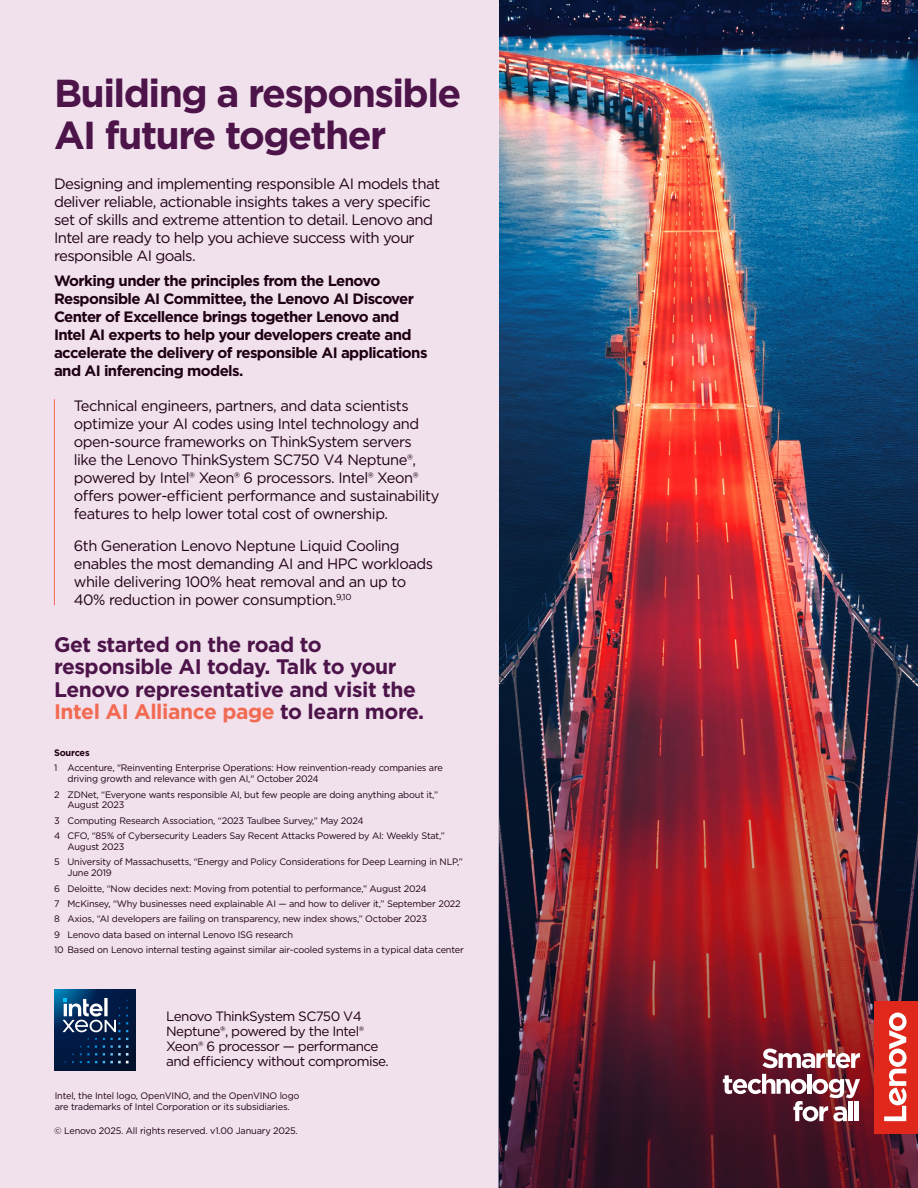
<style>
.page{position:relative;width:918px;height:1188px;background:#f1e1ed}
.page>*{position:absolute;margin:0;border:0;box-sizing:border-box;transform-origin:0 0}
.t1{font:700 39px/42px "Gotham";letter-spacing:-.04em;color:#4d144a}
.t2{font:700 21px/22.5px "Gotham";letter-spacing:-.02em;color:#4d144a}
.t3{font:15px/18px "Gotham";letter-spacing:-.03em;color:#1e0013}
.t4{font:700 15px/18px "Gotham";letter-spacing:-.04em;color:#1e0013}
.t5{font:13.5px/15px "Gotham";letter-spacing:-.04em;color:#1e0013}
.t6{font:9.3px/15.3px "Gotham";letter-spacing:-.02em;color:#1e0013}
.t7{font:700 9.3px "Gotham";letter-spacing:-.02em;color:#1e0013}
.s1{color:#f26a52}
</style>
<div class="page">
<img style="left:500px;top:0;width:418px;height:603px">
<img style="left:499px;top:603px;width:419px;height:585px">
<svg style="left:762px;top:1049px;width:98px;height:19px;background:#bc898f"></svg>
<svg style="left:723px;top:1074px;width:137px;height:47px;background:#875864"></svg>
<hr style="left:849px;top:1101px;width:4px;height:20px;background:#fff">
<div style="left:854px;top:1101px;width:5px;height:20px;background:#fff"></div>
<div style="left:874px;top:1001px;width:44px;height:132px;background:#df271c"></div>
<svg style="left:884px;top:1013px;width:23px;height:108px"></svg>
<hr style="left:54px;top:399px;width:1px;height:206px;background:#f26a52">
<svg style="left:55px;top:989px;width:81px;height:81px;background:#1a395e"></svg>
<h1 class="t1" style="left:54px;top:72px;width:409px">Building a responsible<br>AI future together</h1>
<p class="t3" style="left:54px;top:175px;width:388px">Designing and implementing responsible AI models that deliver reliable, actionable insights takes a very specific set of skills and extreme attention to detail. Lenovo and Intel are ready to help you achieve success with your responsible AI goals.</p>
<p class="t4" style="left:54px;top:272px;width:375px">Working under the principles from the Lenovo Responsible AI Committee, the Lenovo AI Discover Center of Excellence brings together Lenovo and Intel AI experts to help your developers create and accelerate the delivery of responsible AI applications and AI inferencing models.</p>
<p class="t3" style="left:74px;top:397px;width:367px">Technical engineers, partners, and data scientists optimize your AI codes using Intel technology and open-source frameworks on ThinkSystem servers<br>like the Lenovo ThinkSystem SC750 V4 Neptune®, powered by Intel® Xeon® 6 processors. Intel® Xeon® offers power-efficient performance and sustainability features to help lower total cost of ownership.</p>
<h3 class="t3" style="left:74px;top:536px;width:361px">6th Generation Lenovo Neptune Liquid Cooling enables the most demanding AI and HPC workloads while delivering 100% heat removal and an up to 40% reduction in power consumption.<sup>9,10</sup></h3>
<h2 class="t2" style="left:54px;top:633px;width:372px">Get started on the road to responsible AI today. Talk to your Lenovo representative and visit the <span class="s1">Intel AI Alliance page</span> to learn more.</h2>
<p class="t7" style="left:54px;top:746px;width:37px">Sources</p>
<p class="t6" style="left:67px;top:762px;width:377px;line-height:10.8px;text-indent:-13px">1 Accenture, "Reinventing Enterprise Operations: How reinvention-ready companies are driving growth and relevance with gen AI," October 2024</p>
<p class="t6" style="left:67px;top:789px;width:372px;line-height:10.8px;text-indent:-13px">2 ZDNet, “Everyone wants responsible AI, but few people are doing anything about it,”<br>August 2023</p>
<p class="t6" style="left:54px;top:813px;width:392px">3 Computing Research Association, “2023 Taulbee Survey,” May 2024<br>4 CFO, “85% of Cybersecurity Leaders Say Recent Attacks Powered by AI: Weekly Stat,”</p>
<p class="t6" style="left:54px;top:839px;width:410px;text-indent:13px">August 2023<br>5 University of Massachusetts, “Energy and Policy Considerations for Deep Learning in NLP,”</p>
<p class="t6" style="left:54px;top:865px;width:411px;text-indent:13px">June 2019<br>6 Deloitte, “Now decides next: Moving from potential to performance,” August 2024<br>7 McKinsey, “Why businesses need explainable AI — and how to deliver it,” September 2022<br>8 Axios, “AI developers are failing on transparency, new index shows,” October 2023<br>9 Lenovo data based on internal Lenovo ISG research<br>10 Based on Lenovo internal testing against similar air-cooled systems in a typical data center</p>
<h3 class="t5" style="left:166px;top:1009px;width:224px">Lenovo ThinkSystem SC750 V4<br>Neptune®, powered by the Intel®<br>Xeon® 6 processor — performance and efficiency without compromise.</h3>
<p class="t6" style="left:55px;top:1090px;width:246px;line-height:10.8px">Intel, the Intel logo, OpenVINO, and the OpenVINO logo are trademarks of Intel Corporation or its subsidiaries.</p>
<p class="t6" style="left:54px;top:1123px;width:245px">© Lenovo 2025. All rights reserved. v1.00 January 2025.</p>
</div>
